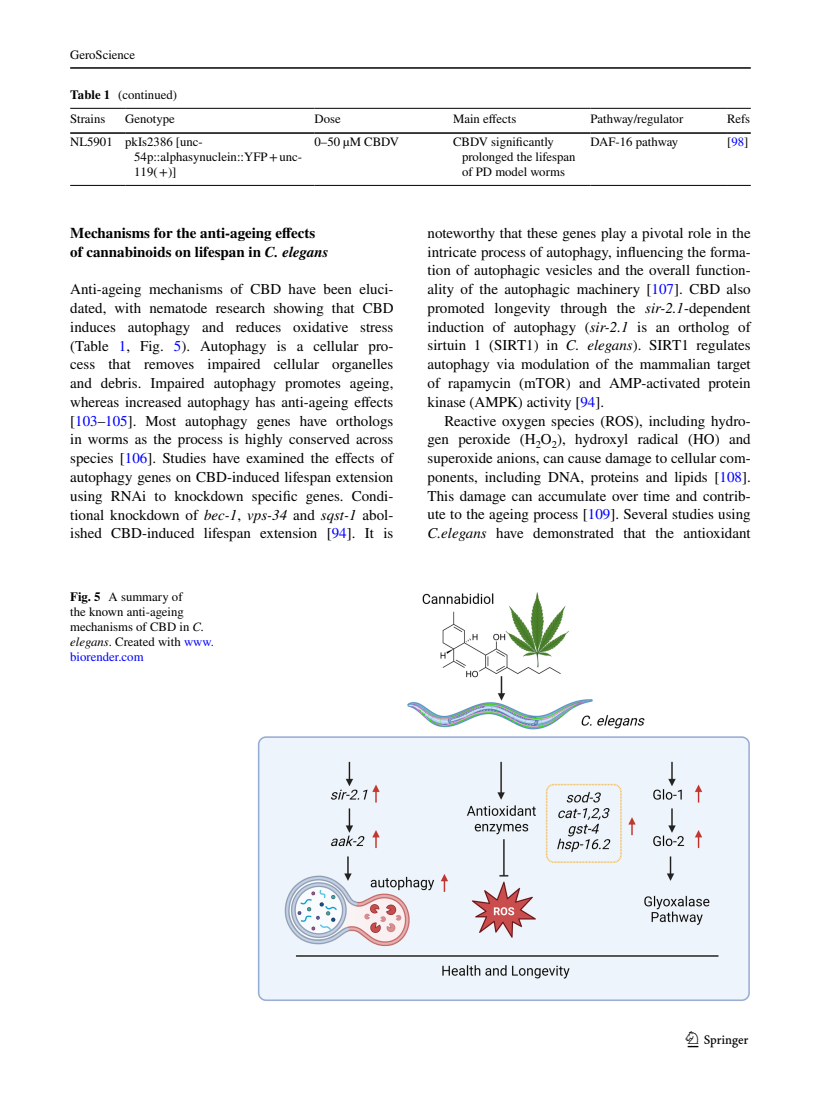
<style>
.page{position:relative;width:821px;height:1106px;background:#fff}
.page>*{position:absolute;margin:0;border:0;box-sizing:border-box;transform-origin:0 0}
.t1{font:22.5px "Springnew Regular 3";color:#000}
.t2{font:15px/18.8px "STIX";color:#000;text-align:justify}
.t3{font:700 15px/18.8px "STIX";color:#000}
.t4{font:12.75px/15px "STIX";color:#000}
.s1{font-weight:700}
.s2{color:#00f}
.s3{font-style:italic}
</style>
<div class="page">
<hr style="left:70px;top:67px;width:680px;height:2px;background:#000">
<hr style="left:70px;top:108px;width:55px;height:1px;background:#000">
<hr style="left:70px;top:132px;width:55px;height:2px;background:#000">
<hr style="left:125px;top:108px;width:189px;height:1px;background:#000">
<hr style="left:125px;top:132px;width:189px;height:2px;background:#000">
<hr style="left:314px;top:108px;width:139px;height:1px;background:#000">
<hr style="left:314px;top:132px;width:139px;height:2px;background:#000">
<hr style="left:453px;top:108px;width:137px;height:1px;background:#000">
<hr style="left:453px;top:132px;width:137px;height:2px;background:#000">
<hr style="left:590px;top:108px;width:137px;height:1px;background:#000">
<hr style="left:590px;top:132px;width:137px;height:2px;background:#000">
<svg style="left:727px;top:108px;width:23px;height:1px"></svg>
<hr style="left:727px;top:132px;width:23px;height:2px;background:#000">
<hr style="left:70px;top:185px;width:55px;height:1px;background:#000">
<hr style="left:125px;top:185px;width:189px;height:1px;background:#000">
<hr style="left:314px;top:185px;width:139px;height:1px;background:#000">
<hr style="left:453px;top:185px;width:137px;height:1px;background:#000">
<hr style="left:590px;top:185px;width:137px;height:1px;background:#000">
<svg style="left:727px;top:185px;width:23px;height:1px"></svg>
<img style="left:257px;top:592px;width:493px;height:409px">
<p class="t4" style="left:70px;top:48px;width:67px">GeroScience</p>
<p class="t4" style="left:70px;top:83px;width:108px;line-height:24.5px"><span class="s1">Table 1</span> (continued)<br>Strains</p>
<p class="t4" style="left:125px;top:112px;width:51px">Genotype</p>
<p class="t4" style="left:314px;top:112px;width:28px">Dose</p>
<p class="t4" style="left:453px;top:112px;width:65px">Main effects</p>
<p class="t4" style="left:590px;top:112px;width:94px">Pathway/regulator</p>
<p class="t4" style="left:727px;top:112px;width:24px">Refs</p>
<p class="t4" style="left:134px;top:135px;width:169px;text-indent:-64px">NL5901 pkIs2386 [unc-<br>54p::alphasynuclein::YFP+unc-<br>119(+)]</p>
<p class="t4" style="left:314px;top:135px;width:86px">0–50 µM CBDV</p>
<p class="t4" style="left:462px;top:135px;width:115px;text-indent:-9px">CBDV significantly prolonged the lifespan of PD model worms</p>
<p class="t4" style="left:590px;top:135px;width:89px">DAF-16 pathway</p>
<p class="t4" style="left:727px;top:135px;width:23px">[<span class="s2">98</span>]</p>
<p class="t3" style="left:70px;top:223px;width:260px">Mechanisms for the anti‑ageing effects of cannabinoids on lifespan in <span class="s3">C. elegans</span></p>
<p class="t2" style="left:70px;top:281px;width:325px">Anti-ageing mechanisms of CBD have been eluci&shy;dated, with nematode research showing that CBD induces autophagy and reduces oxidative stress (Table <span class="s2">1</span>, Fig. <span class="s2">5</span>). Autophagy is a cellular pro&shy;cess that removes impaired cellular organelles and debris. Impaired autophagy promotes ageing, whereas increased autophagy has anti-ageing effects [<span class="s2">103</span>–<span class="s2">105</span>]. Most autophagy genes have orthologs in worms as the process is highly conserved across species [<span class="s2">106</span>]. Studies have examined the effects of autophagy genes on CBD-induced lifespan extension using RNAi to knockdown specific genes. Condi&shy;tional knockdown of <span class="s3">bec-1</span>, <span class="s3">vps-34</span> and <span class="s3">sqst-1</span> abol&shy;ished CBD-induced lifespan extension [<span class="s2">94</span>]. It is</p>
<p class="t4" style="left:70px;top:590px;width:145px"><span class="s1">Fig. 5</span> A summary of<br>the known anti-ageing mechanisms of CBD in <span class="s3">C. elegans</span>. Created with <span class="s2">www. biorender.com</span></p>
<p class="t2" style="left:427px;top:224px;width:325px">noteworthy that these genes play a pivotal role in the intricate process of autophagy, influencing the forma&shy;tion of autophagic vesicles and the overall function&shy;ality of the autophagic machinery [<span class="s2">107</span>]. CBD also promoted longevity through the <span class="s3">sir-2.1</span>-dependent induction of autophagy (<span class="s3">sir-2.1</span> is an ortholog of sirtuin 1 (SIRT1) in <span class="s3">C. elegans</span>). SIRT1 regulates autophagy via modulation of the mammalian target of rapamycin (mTOR) and AMP-activated protein kinase (AMPK) activity [<span class="s2">94</span>].</p>
<p class="t2" style="left:427px;top:412px;width:325px;text-indent:17px">Reactive oxygen species (ROS), including hydro&shy;gen peroxide (H<sub>2</sub>O<sub>2</sub>), hydroxyl radical (HO) and superoxide anions, can cause damage to cellular com&shy;ponents, including DNA, proteins and lipids [<span class="s2">108</span>].<br>This damage can accumulate over time and contrib&shy;ute to the ageing process [<span class="s2">109</span>]. Several studies using <span class="s3">C.elegans</span> have demonstrated that the antioxidant</p>
<h1 class="t1" style="left:687px;top:1031px;width:62px">1 3</h1>
</div>
